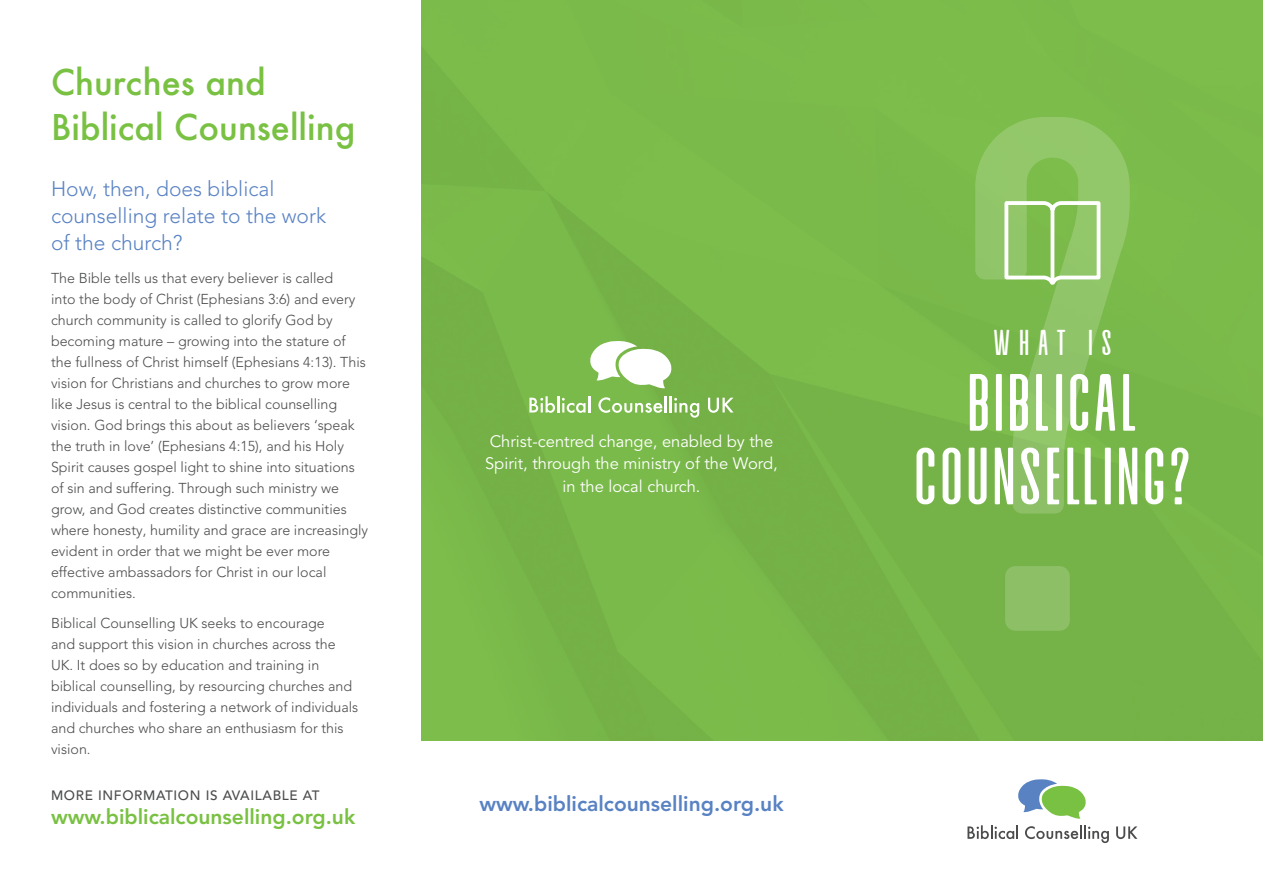
<style>
.page{position:relative;width:1263px;height:893px;background:#fff}
.page>*{position:absolute;margin:0;border:0;box-sizing:border-box;transform-origin:0 0}
.t1{font:81px/73.7px "Alvaro Condensed";color:#fff;text-align:center}
.t2{font:36px "Alvaro Condensed";letter-spacing:.2em;color:#fff}
.t3{font:500 34.5px/45px "Futura";color:#79c142}
.t4{font:300 21px/27px "Avenir LT Pro";color:#5982c3}
.t5{font:800 21px "Avenir LT Pro";color:#5982c3}
.t6{font:800 21px "Avenir LT Pro";color:#79c142}
.t7{font:16.5px/22.5px "Avenir LT Pro";color:#fff;text-align:center}
.t8{font:300 14.25px/21px "Avenir LT Pro";color:#4b4c4d}
.t9{font:500 13.5px "Avenir LT Pro";letter-spacing:.05em;color:#4b4c4d}
</style>
<div class="page">
<svg style="left:1018px;top:779px;width:68px;height:40px"></svg>
<svg style="left:967px;top:825px;width:51px;height:14px"></svg>
<svg style="left:1025px;top:825px;width:84px;height:18px"></svg>
<svg style="left:1116px;top:826px;width:21px;height:13px"></svg>
<div style="left:421px;top:0;width:842px;height:740px;background:#7aba4a"></div>
<svg style="left:590px;top:341px;width:82px;height:48px"></svg>
<svg style="left:529px;top:396px;width:61px;height:17px"></svg>
<svg style="left:598px;top:396px;width:101px;height:22px"></svg>
<svg style="left:708px;top:398px;width:25px;height:15px"></svg>
<svg style="left:975px;top:117px;width:155px;height:514px"></svg>
<svg style="left:1002px;top:199px;width:100px;height:89px"></svg>
<h3 class="t3" style="left:51px;top:60px;width:306px">Churches and<br>Biblical Counselling</h3>
<h3 class="t4" style="left:51px;top:175px;width:277px">How, then, does biblical counselling relate to the work of the church?</h3>
<p class="t8" style="left:51px;top:268px;width:319px">The Bible tells us that every believer is called<br>into the body of Christ (Ephesians 3:6) and every church community is called to glorify God by becoming mature – growing into the stature of the fullness of Christ himself (Ephesians 4:13). This vision for Christians and churches to grow more like Jesus is central to the biblical counselling vision. God brings this about as believers ‘speak the truth in love’ (Ephesians 4:15), and his Holy Spirit causes gospel light to shine into situations of sin and suffering. Through such ministry we grow, and God creates distinctive communities where honesty, humility and grace are increasingly evident in order that we might be ever more effective ambassadors for Christ in our local communities.</p>
<p class="t8" style="left:51px;top:612px;width:309px">Biblical Counselling UK seeks to encourage<br>and support this vision in churches across the UK. It does so by education and training in biblical counselling, by resourcing churches and individuals and fostering a network of individuals and churches who share an enthusiasm for this vision.</p>
<p class="t9" style="left:51px;top:787px;width:270px">MORE INFORMATION IS AVAILABLE AT</p>
<h3 class="t6" style="left:51px;top:804px;width:306px">www.biblicalcounselling.org.uk</h3>
<p class="t7" style="left:485px;top:430px;width:294px">Christ-centred change, enabled by the<br>Spirit, through the ministry of the Word, in the local church.</p>
<h3 class="t5" style="left:479px;top:791px;width:306px">www.biblicalcounselling.org.uk</h3>
<h2 class="t2" style="left:992px;top:331px;width:121px">WHAT IS</h2>
<h1 class="t1" style="left:912px;top:372px;width:282px">BIBLICAL<br>COUNSELLING?</h1>
</div>
